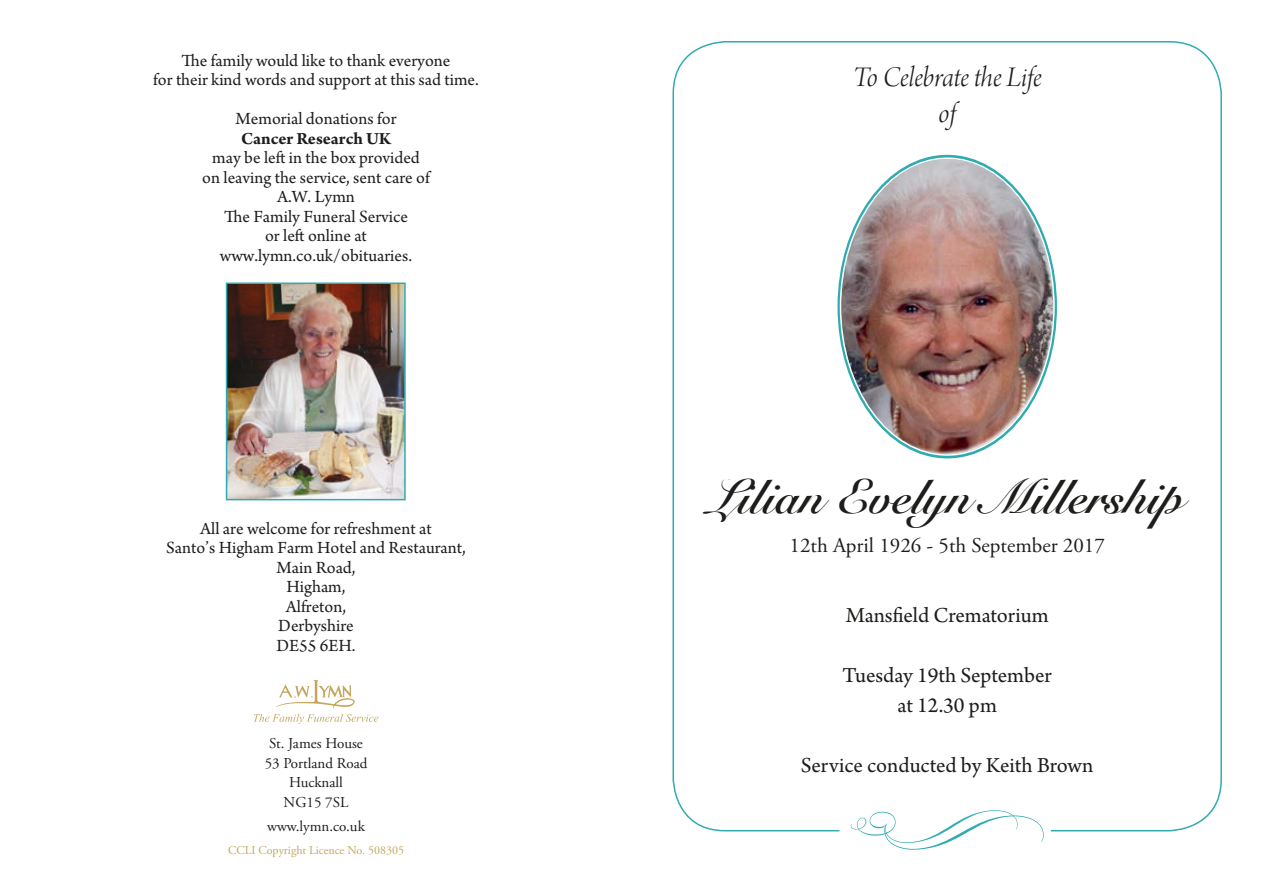
<style>
.page{position:relative;width:1263px;height:893px;background:#fff}
.page>*{position:absolute;margin:0;border:0;box-sizing:border-box;transform-origin:0 0}
.t1{font:700 48px "Snell Roundhand";color:#1d1d1b}
.t2{font:30px/36px "Arno Pro Light Italic Display";letter-spacing:-.005em;color:#1d1d1b;text-align:center}
.t3{font:22.5px/30px "Arno Pro";letter-spacing:-.005em;color:#1d1d1b;text-align:center}
.t4{font:21px "Adobe Garamond Pro";color:#1d1d1b}
.t5{font:18px/19.5px "Arno Pro";color:#1d1d1b;text-align:center}
.t6{font:700 18px "Arno Pro";color:#1d1d1b}
.t7{font:15px/19.5px "Adobe Garamond Pro";color:#1d1d1b;text-align:center}
.t8{font:12px "Adobe Garamond Pro";color:#c6a65b}
</style>
<div class="page">
<svg style="left:851px;top:810px;width:193px;height:40px"></svg>
<svg style="left:254px;top:680px;width:124px;height:44px"></svg>
<img style="left:841px;top:159px;width:212px;height:295px">
<img style="left:229px;top:285px;width:174px;height:212px">
<div style="left:226px;top:282px;width:180px;height:218px;border:2px solid #30abb0"></div>
<p class="t5" style="left:153px;top:52px;width:327px">The family would like to thank everyone<br>for their kind words and support at this sad time.</p>
<p class="t5" style="left:236px;top:110px;width:162px">Memorial donations for</p>
<p class="t6" style="left:241px;top:128px;width:151px">Cancer Research UK</p>
<p class="t5" style="left:202px;top:149px;width:229px">may be left in the box provided on leaving the service, sent care of<br>A.W. Lymn<br>The Family Funeral Service<br>or left online at www.lymn.co.uk/obituaries.</p>
<p class="t5" style="left:166px;top:520px;width:301px">All are welcome for refreshment at<br>Santo’s Higham Farm Hotel and Restaurant,<br>Main Road,<br>Higham,<br>Alfreton,<br>Derbyshire<br>DE55 6EH.</p>
<p class="t7" style="left:265px;top:734px;width:104px">St. James House<br>53 Portland Road<br>Hucknall<br>NG15 7SL</p>
<p class="t7" style="left:267px;top:817px;width:99px">www.lymn.co.uk</p>
<p class="t8" style="left:228px;top:843px;width:178px">CCLI Copyright Licence No. 508305</p>
<h2 class="t2" style="left:853px;top:62px;width:190px">To Celebrate the Life of</h2>
<h1 class="t1" style="left:711px;top:468px;width:474px">Lilian Evelyn Millership</h1>
<p class="t4" style="left:789px;top:532px;width:317px">12th April 1926 - 5th September 2017</p>
<p class="t3" style="left:846px;top:601px;width:204px">Mansfield Crematorium</p>
<p class="t3" style="left:843px;top:661px;width:211px">Tuesday 19th September at 12.30 pm</p>
<p class="t3" style="left:801px;top:751px;width:294px">Service conducted by Keith Brown</p>
</div>
